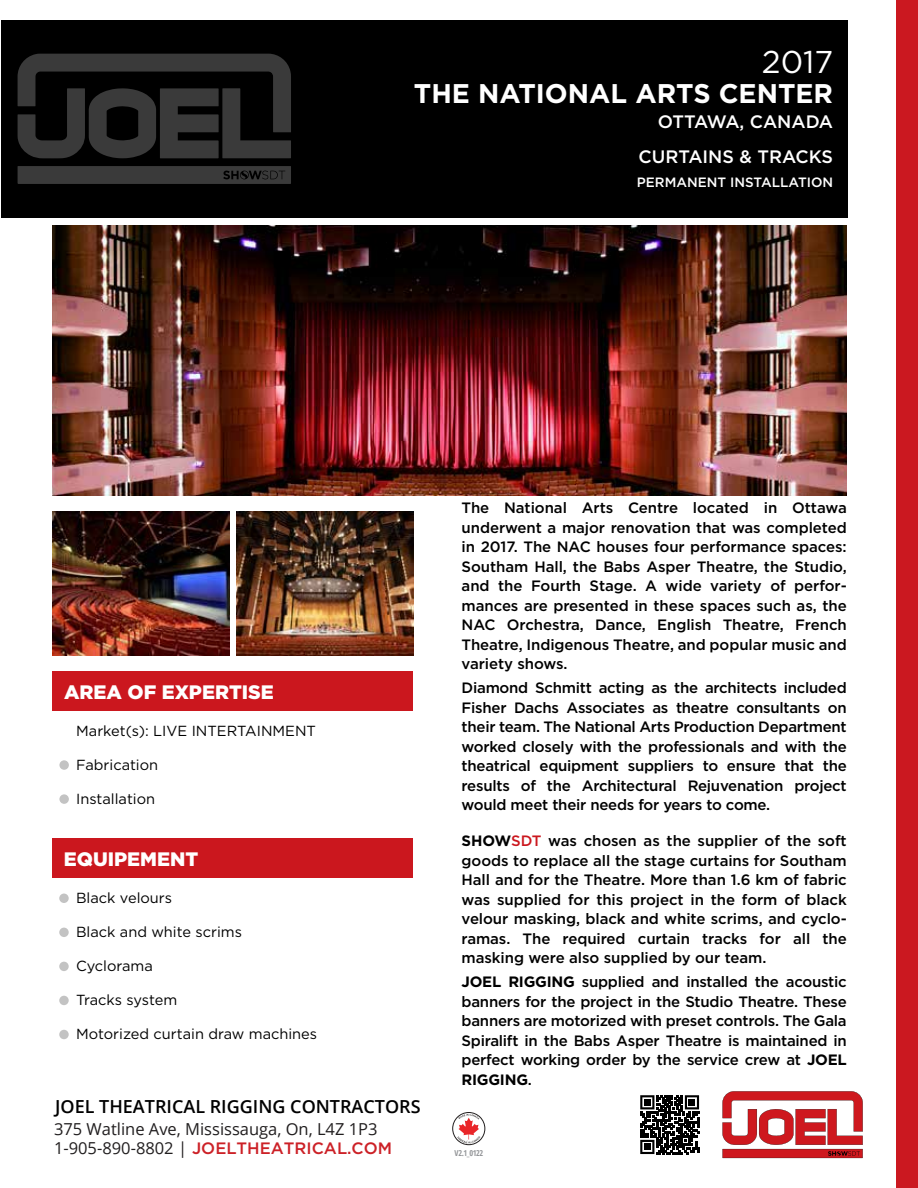
<style>
.page{position:relative;width:918px;height:1188px;background:#fff}
.page>*{position:absolute;margin:0;border:0;box-sizing:border-box;transform-origin:0 0}
.t1{font:31.5px "Gotham";color:#fff}
.t2{font:700 27px "Gotham";color:#fff}
.t3{font:900 19.5px "Gotham";color:#fff}
.t4{font:600 18px "Open Sans";color:#000}
.t5{font:500 18px/34.3px "Gotham";color:#fff;text-align:right}
.t6{font:16.5px "Open Sans";color:#211e1f}
.t7{font:500 16.5px "Gotham";color:#cc2127}
.t8{font:500 15px/19.5px "Gotham";letter-spacing:-.015em;color:#000;text-align:justify}
.t9{font:14.55px "Gotham";color:#000}
.t10{font:500 13.5px "Gotham";color:#fff}
.t11{font:700 condensed 8.1px "Open Sans";letter-spacing:-.045em;color:#939598}
.s1{font-weight:700}
.s2{color:#cb171e}
.s3{font-family:"Open Sans";font-weight:400;color:#211e1f}
</style>
<div class="page">
<div style="left:896px;top:0;width:22px;height:1188px;background:#cb1820"></div>
<div style="left:1px;top:20px;width:847px;height:197px;background:#000"></div>
<svg style="left:18px;top:54px;width:273px;height:104px"></svg>
<div style="left:18px;top:166px;width:273px;height:18px;background:#3a3a3a"></div>
<svg style="left:452px;top:1112px;width:33px;height:33px"></svg>
<svg style="left:722px;top:1091px;width:141px;height:67px"></svg>
<svg style="left:640px;top:1095px;width:59px;height:59px"></svg>
<img style="left:52px;top:225px;width:795px;height:271px">
<img style="left:237px;top:511px;width:177px;height:144px">
<img style="left:52px;top:511px;width:177px;height:145px">
<div style="left:52px;top:671px;width:361px;height:40px;background:#cb171e"></div>
<div style="left:59px;top:794px;width:10px;height:10px;background:#c3c3c3;border-radius:50%"></div>
<div style="left:59px;top:760px;width:10px;height:10px;background:#c3c3c3;border-radius:50%"></div>
<div style="left:52px;top:839px;width:361px;height:39px;background:#cb171e"></div>
<div style="left:59px;top:1030px;width:10px;height:9px;background:#c3c3c3;border-radius:50%"></div>
<div style="left:59px;top:996px;width:10px;height:9px;background:#c3c3c3;border-radius:50%"></div>
<div style="left:59px;top:962px;width:10px;height:9px;background:#c3c3c3;border-radius:50%"></div>
<div style="left:59px;top:928px;width:10px;height:9px;background:#c3c3c3;border-radius:50%"></div>
<div style="left:59px;top:894px;width:10px;height:9px;background:#c3c3c3;border-radius:50%"></div>
<h1 class="t1" style="left:762px;top:42px;width:73px">2017</h1>
<h2 class="t2" style="left:414px;top:76px;width:421px">THE NATIONAL ARTS CENTER</h2>
<p class="t5" style="left:638px;top:105px;width:196px">OTTAWA, CANADA<br>CURTAINS &amp; TRACKS</p>
<p class="t10" style="left:637px;top:174px;width:198px">PERMANENT INSTALLATION</p>
<h3 class="t3" style="left:64px;top:679px;width:211px">AREA OF EXPERTISE</h3>
<p class="t9" style="left:76px;top:721px;width:241px">Market(s): LIVE INTERTAINMENT</p>
<p class="t9" style="left:76px;top:755px;width:83px">Fabrication</p>
<p class="t9" style="left:76px;top:789px;width:80px">Installation</p>
<h3 class="t3" style="left:64px;top:846px;width:136px">EQUIPEMENT</h3>
<p class="t9" style="left:76px;top:889px;width:98px">Black velours</p>
<p class="t9" style="left:76px;top:923px;width:167px">Black and white scrims</p>
<p class="t9" style="left:76px;top:957px;width:78px">Cyclorama</p>
<p class="t9" style="left:76px;top:991px;width:103px">Tracks system</p>
<p class="t9" style="left:76px;top:1025px;width:243px">Motorized curtain draw machines</p>
<p class="t8" style="left:462px;top:498px;width:387px">The National Arts Centre located in Ottawa underwent a major renovation that was completed in 2017. The NAC houses four performance spaces:<br>Southam Hall, the Babs Asper Theatre, the Studio, and the Fourth Stage. A wide variety of perfor&shy;mances are presented in these spaces such as, the NAC Orchestra, Dance, English Theatre, French Theatre, Indigenous Theatre, and popular music and variety shows.</p>
<p class="t8" style="left:462px;top:678px;width:387px">Diamond Schmitt acting as the architects included Fisher Dachs Associates as theatre consultants on their team. The National Arts Production Department worked closely with the professionals and with the theatrical equipment suppliers to ensure that the results of the Architectural Rejuvenation project would meet their needs for years to come.</p>
<p class="t8" style="left:462px;top:831px;width:387px"><span class="s1">SHOW</span><span class="s2">SDT</span> was chosen as the supplier of the soft goods to replace all the stage curtains for Southam Hall and for the Theatre. More than 1.6 km of fabric was supplied for this project in the form of black velour masking, black and white scrims, and cyclo&shy;ramas. The required curtain tracks for all the masking were also supplied by our team.</p>
<p class="t8" style="left:462px;top:972px;width:387px"><span class="s1">JOEL RIGGING</span> supplied and installed the acoustic banners for the project in the Studio Theatre. These banners are motorized with preset controls. The Gala Spiralift in the Babs Asper Theatre is maintained in perfect working order by the service crew at <span class="s1">JOEL RIGGING</span>.</p>
<p class="t4" style="left:55px;top:1094px;width:367px">JOEL THEATRICAL RIGGING CONTRACTORS</p>
<p class="t6" style="left:54px;top:1117px;width:325px">375 Watline Ave, Mississauga, On, L4Z 1P3</p>
<p class="t7" style="left:54px;top:1138px;width:340px"><span class="s3">1-905-890-8802 |</span> JOELTHEATRICAL.COM</p>
<p class="t11" style="left:455px;top:1148px;width:30px">V2.1_0122</p>
</div>
